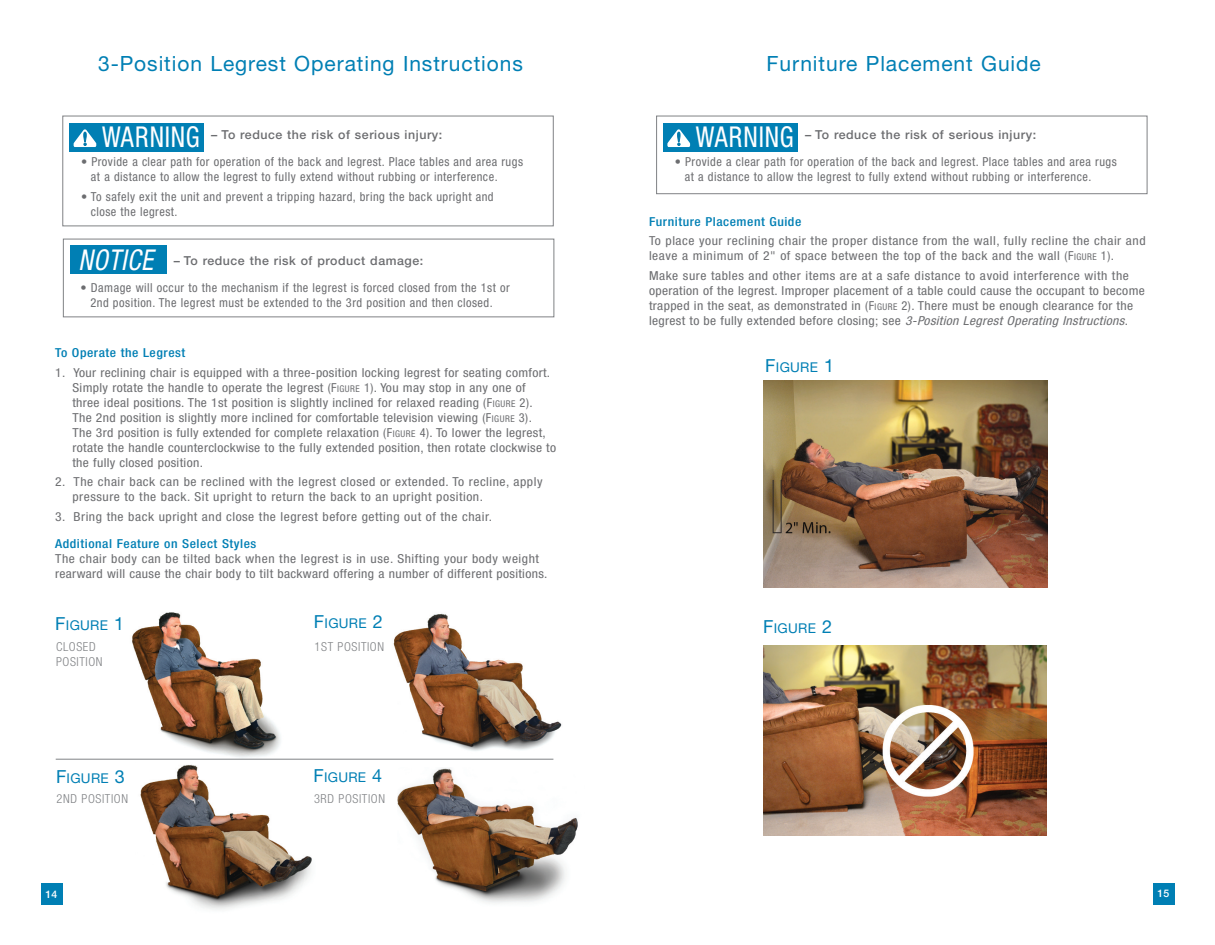
<style>
.page{position:relative;width:1215px;height:945px;background:#fff}
.page>*{position:absolute;margin:0;border:0;box-sizing:border-box;transform-origin:0 0}
.t1{font:condensed 28.8px "Helvetica Neue";letter-spacing:.03em;color:#fff;scale:.9 1}
.t2{font:italic condensed 28.8px "Helvetica Neue";letter-spacing:.025em;color:#fff;scale:.9 1}
.t3{font:21px "Helvetica Neue";letter-spacing:.045em;color:#007fb4}
.t4{font:13.5px "Helvetica Neue";letter-spacing:.02em;color:#007fb4}
.t5{font:condensed 12.3px/15px "Helvetica Neue";letter-spacing:.04em;color:#6c6d70;scale:1.1 1}
.t6{font:condensed 12.3px/15px "Helvetica Neue";letter-spacing:.04em;color:#6c6d70}
.t7{font:500 12.3px "Helvetica Neue";letter-spacing:.045em;color:#6c6d70}
.t8{font:500 condensed 12.3px "Helvetica Neue";letter-spacing:.04em;color:#007fb4;scale:1.1 1}
.t9{font:300 condensed 12.3px/15px "Helvetica Neue";letter-spacing:.05em;color:#808285}
.t10{font:500 10.5px "Helvetica Neue";color:#fff}
.s1{font-size:9.3px}
.s2{font-size:18px}
.s3{font-style:italic}
</style>
<div class="page">
<div style="left:1153px;top:883px;width:21px;height:21px;background:#007fb4"></div>
<div style="left:41px;top:884px;width:21px;height:21px;background:#007fb4"></div>
<div style="left:62px;top:116px;width:492px;height:110px;border:1px solid #808285"></div>
<div style="left:69px;top:123px;width:135px;height:29px;background:#007fb4"></div>
<svg style="left:74px;top:129px;width:22px;height:18px"></svg>
<img style="left:132px;top:612px;width:149px;height:146px">
<img style="left:398px;top:768px;width:180px;height:135px">
<img style="left:393px;top:613px;width:169px;height:138px">
<img style="left:140px;top:764px;width:172px;height:146px">
<hr style="left:56px;top:759px;width:497px;height:1px;background:#808285">
<div style="left:656px;top:116px;width:491px;height:78px;border:1px solid #808285"></div>
<div style="left:663px;top:123px;width:135px;height:29px;background:#007fb4"></div>
<svg style="left:667px;top:129px;width:23px;height:18px"></svg>
<div style="left:63px;top:239px;width:491px;height:78px;border:1px solid #808285"></div>
<div style="left:70px;top:245px;width:96px;height:29px;background:#007fb4"></div>
<img style="left:764px;top:381px;width:284px;height:206px">
<img style="left:763px;top:646px;width:284px;height:189px">
<h2 class="t3" style="left:98px;top:56px;width:426px">3-Position Legrest Operating Instructions</h2>
<h2 class="t3" style="left:766px;top:56px;width:276px">Furniture Placement Guide</h2>
<h1 class="t1" style="left:102px;top:127px;width:110px">WARNING</h1>
<p class="t7" style="left:211px;top:131px;width:233px">– To reduce the risk of serious injury:</p>
<p class="t6" style="left:91px;top:156px;width:434px;text-indent:-10px">• Provide a clear path for operation of the back and legrest. Place tables and area rugs at a distance to allow the legrest to fully extend without rubbing or interference.</p>
<p class="t6" style="left:91px;top:190px;width:404px;text-indent:-10px">• To safely exit the unit and prevent a tripping hazard, bring the back upright and close the legrest.</p>
<h1 class="t2" style="left:79px;top:249px;width:84px">NOTICE</h1>
<p class="t7" style="left:174px;top:256px;width:251px">– To reduce the risk of product damage:</p>
<p class="t6" style="left:81px;top:281px;width:431px;text-align:center">• Damage will occur to the mechanism if the legrest is forced closed from the 1st or<br>2nd position. The legrest must be extended to the 3rd position and then closed.</p>
<p class="t8" style="left:55px;top:348px;width:120px">To Operate the Legrest</p>
<p class="t5" style="left:72px;top:366px;width:441px;text-indent:-17px">1. Your reclining chair is equipped with a three-position locking legrest for seating comfort.<br>Simply rotate the handle to operate the legrest (F<span class="s1">IGURE</span> 1). You may stop in any one of<br>three ideal positions. The 1st position is slightly inclined for relaxed reading (F<span class="s1">IGURE</span> 2).<br>The 2nd position is slightly more inclined for comfortable television viewing (F<span class="s1">IGURE</span> 3).<br>The 3rd position is fully extended for complete relaxation (F<span class="s1">IGURE</span> 4). To lower the legrest, rotate the handle counterclockwise to the fully extended position, then rotate clockwise to the fully closed position.</p>
<p class="t5" style="left:72px;top:475px;width:429px;text-indent:-17px">2. The chair back can be reclined with the legrest closed or extended. To recline, apply pressure to the back. Sit upright to return the back to an upright position.</p>
<p class="t5" style="left:55px;top:510px;width:399px">3. Bring the back upright and close the legrest before getting out of the chair.</p>
<p class="t8" style="left:55px;top:539px;width:184px">Additional Feature on Select Styles</p>
<p class="t5" style="left:55px;top:552px;width:449px">The chair body can be tilted back when the legrest is in use. Shifting your body weight rearward will cause the chair body to tilt backward offering a number of different positions.</p>
<p class="t4" style="left:55px;top:621px;width:70px"><span class="s2">F</span>IGURE <span class="s2">1</span></p>
<p class="t4" style="left:314px;top:619px;width:70px"><span class="s2">F</span>IGURE <span class="s2">2</span></p>
<p class="t9" style="left:56px;top:640px;width:48px">CLOSED<br>POSITION</p>
<p class="t9" style="left:315px;top:640px;width:71px">1ST POSITION</p>
<p class="t4" style="left:56px;top:773px;width:70px"><span class="s2">F</span>IGURE <span class="s2">3</span></p>
<p class="t4" style="left:313px;top:773px;width:70px"><span class="s2">F</span>IGURE <span class="s2">4</span></p>
<p class="t9" style="left:57px;top:792px;width:73px">2ND POSITION</p>
<p class="t9" style="left:314px;top:792px;width:72px">3RD POSITION</p>
<h1 class="t1" style="left:696px;top:127px;width:110px">WARNING</h1>
<p class="t7" style="left:805px;top:131px;width:233px">– To reduce the risk of serious injury:</p>
<p class="t6" style="left:685px;top:156px;width:434px;text-indent:-10px">• Provide a clear path for operation of the back and legrest. Place tables and area rugs at a distance to allow the legrest to fully extend without rubbing or interference.</p>
<p class="t8" style="left:649px;top:217px;width:140px">Furniture Placement Guide</p>
<p class="t5" style="left:649px;top:235px;width:453px">To place your reclining chair the proper distance from the wall, fully recline the chair and leave a minimum of 2" of space between the top of the back and the wall (F<span class="s1">IGURE</span> 1).</p>
<p class="t5" style="left:649px;top:269px;width:452px">Make sure tables and other items are at a safe distance to avoid interference with the operation of the legrest. Improper placement of a table could cause the occupant to become trapped in the seat, as demonstrated in (F<span class="s1">IGURE</span> 2). There must be enough clearance for the legrest to be fully extended before closing; see <span class="s3">3-Position Legrest Operating Instructions</span>.</p>
<p class="t4" style="left:765px;top:362px;width:70px"><span class="s2">F</span>IGURE <span class="s2">1</span></p>
<p class="t4" style="left:763px;top:623px;width:70px"><span class="s2">F</span>IGURE <span class="s2">2</span></p>
<p class="t10" style="left:46px;top:890px;width:13px">14</p>
<p class="t10" style="left:1158px;top:889px;width:13px">15</p>
</div>
